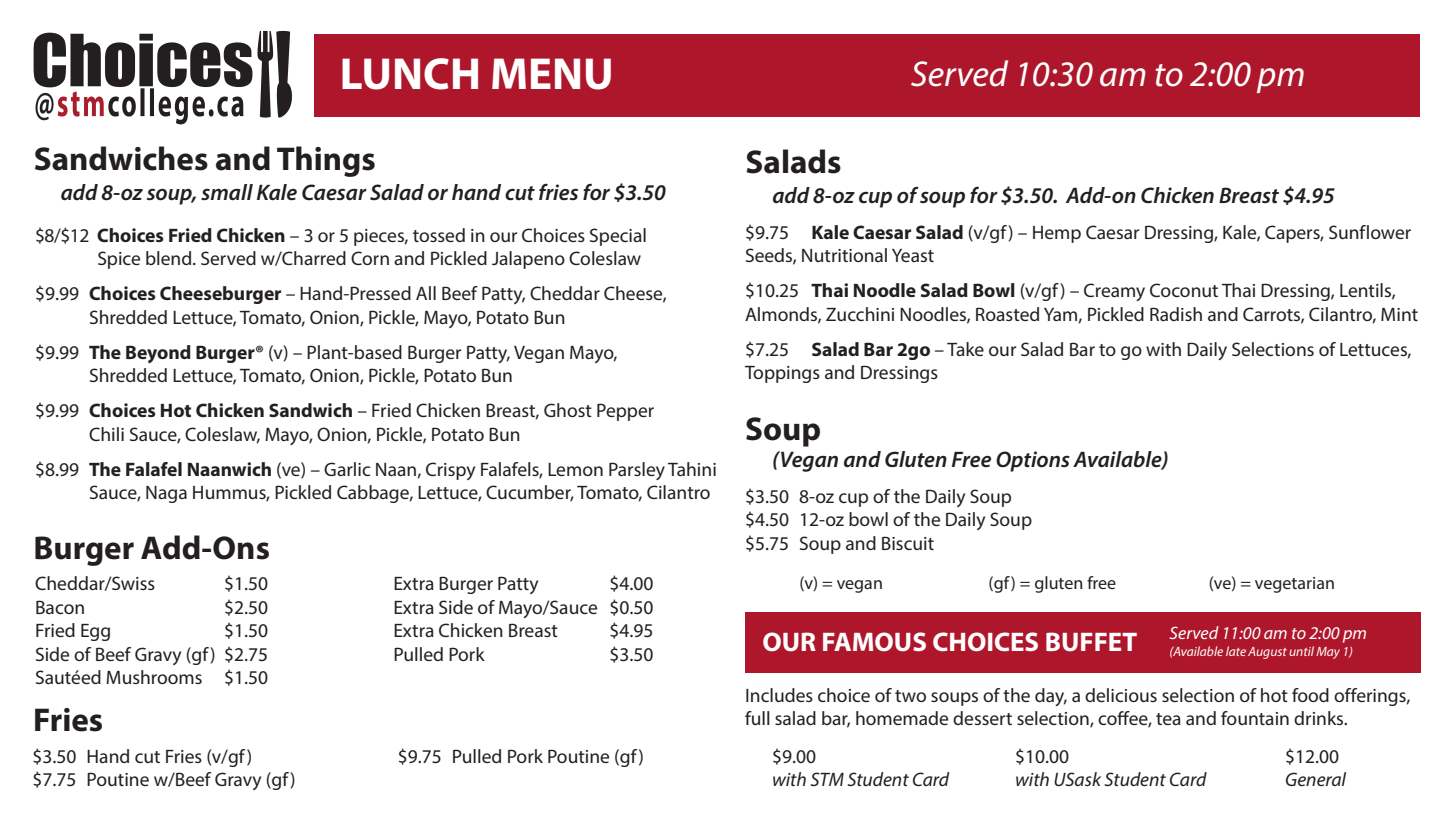
<style>
.page{position:relative;width:1454px;height:824px;background:#fff}
.page>*{position:absolute;margin:0;border:0;box-sizing:border-box;transform-origin:0 0}
.t1{font:700 45px "Myriad Pro";color:#fff}
.t2{font:italic 36px "Myriad Pro";color:#fff}
.t3{font:700 33px "Myriad Pro";color:#231f20}
.t4{font:700 27px "Myriad Pro";color:#fff}
.t5{font:italic 600 22.5px "Myriad Pro";color:#231f20}
.t6{font:19.5px/23.4px "Myriad Pro";color:#231f20}
.t7{font:italic 19.5px "Myriad Pro";color:#231f20}
.t8{font:18px "Myriad Pro";color:#231f20}
.t9{font:italic 18px "Myriad Pro";color:#fff}
.t10{font:italic 13.5px "Myriad Pro";color:#fff}
.s1{font-weight:700}
</style>
<div class="page">
<div style="left:314px;top:34px;width:1106px;height:82px;background:#ae172b"></div>
<img style="left:33px;top:30px;width:259px;height:95px">
<div style="left:745px;top:612px;width:675px;height:60px;background:#ae172b"></div>
<p class="t1" style="left:340px;top:44px;width:276px">LUNCH MENU</p>
<p class="t3" style="left:34px;top:138px;width:344px">Sandwiches and Things</p>
<p class="t5" style="left:61px;top:178px;width:606px">add 8-oz soup, small Kale Caesar Salad or hand cut fries for $3.50</p>
<p class="t6" style="left:35px;top:223px;width:613px;text-align:right">$8/$12 <span class="s1">Choices Fried Chicken</span> – 3 or 5 pieces, tossed in our Choices Special<br>Spice blend. Served w/Charred Corn and Pickled Jalapeno Coleslaw</p>
<p class="t6" style="left:89px;top:282px;width:579px;text-indent:-54px">$9.99 <span class="s1">Choices Cheeseburger</span> – Hand-Pressed All Beef Patty, Cheddar Cheese,<br>Shredded Lettuce, Tomato, Onion, Pickle, Mayo, Potato Bun</p>
<p class="t6" style="left:89px;top:340px;width:530px;text-indent:-54px">$9.99 <span class="s1">The Beyond Burger®</span> (v) – Plant-based Burger Patty, Vegan Mayo,<br>Shredded Lettuce, Tomato, Onion, Pickle, Potato Bun</p>
<p class="t6" style="left:89px;top:398px;width:566px;text-indent:-54px">$9.99 <span class="s1">Choices Hot Chicken Sandwich</span> – Fried Chicken Breast, Ghost Pepper<br>Chili Sauce, Coleslaw, Mayo, Onion, Pickle, Potato Bun</p>
<p class="t6" style="left:89px;top:457px;width:629px;text-indent:-54px">$8.99 <span class="s1">The Falafel Naanwich</span> (ve) – Garlic Naan, Crispy Falafels, Lemon Parsley Tahini<br>Sauce, Naga Hummus, Pickled Cabbage, Lettuce, Cucumber, Tomato, Cilantro</p>
<p class="t3" style="left:34px;top:526px;width:238px">Burger Add-Ons</p>
<p class="t2" style="left:910px;top:52px;width:396px">Served 10:30 am to 2:00 pm</p>
<p class="t3" style="left:745px;top:140px;width:97px">Salads</p>
<p class="t5" style="left:772px;top:181px;width:564px">add 8-oz cup of soup for $3.50. Add-on Chicken Breast $4.95</p>
<p class="t6" style="left:745px;top:220px;width:668px">$9.75 <span class="s1">Kale Caesar Salad</span> (v/gf) – Hemp Caesar Dressing, Kale, Capers, Sunflower<br>Seeds, Nutritional Yeast</p>
<p class="t6" style="left:745px;top:279px;width:675px">$10.25 <span class="s1">Thai Noodle Salad Bowl</span> (v/gf) – Creamy Coconut Thai Dressing, Lentils,<br>Almonds, Zucchini Noodles, Roasted Yam, Pickled Radish and Carrots, Cilantro, Mint</p>
<p class="t6" style="left:745px;top:337px;width:668px">$7.25 <span class="s1">Salad Bar 2go</span> – Take our Salad Bar to go with Daily Selections of Lettuces,<br>Toppings and Dressings</p>
<p class="t3" style="left:745px;top:407px;width:78px">Soup</p>
<p class="t5" style="left:772px;top:445px;width:398px">(Vegan and Gluten Free Options Available)</p>
<p class="t6" style="left:745px;top:484px;width:268px">$3.50 8-oz cup of the Daily Soup</p>
<p class="t6" style="left:745px;top:508px;width:288px">$4.50 12-oz bowl of the Daily Soup</p>
<p class="t6" style="left:745px;top:531px;width:191px">$5.75 Soup and Biscuit</p>
<p class="t6" style="left:35px;top:571px;width:122px">Cheddar/Swiss</p>
<p class="t6" style="left:224px;top:571px;width:46px">$1.50</p>
<p class="t8" style="left:799px;top:572px;width:85px">(v) = vegan</p>
<p class="t8" style="left:988px;top:572px;width:129px">(gf) = gluten free</p>
<p class="t8" style="left:1208px;top:572px;width:128px">(ve) = vegetarian</p>
<p class="t6" style="left:35px;top:595px;width:52px">Bacon</p>
<p class="t6" style="left:224px;top:595px;width:46px">$2.50</p>
<p class="t6" style="left:35px;top:618px;width:78px">Fried Egg</p>
<p class="t6" style="left:393px;top:571px;width:147px">Extra Burger Patty</p>
<p class="t6" style="left:609px;top:571px;width:46px">$4.00</p>
<p class="t6" style="left:393px;top:595px;width:262px">Extra Side of Mayo/Sauce $0.50<br>Extra Chicken Breast</p>
<p class="t6" style="left:35px;top:618px;width:235px;text-align:right">$1.50<br>Side of Beef Gravy (gf) $2.75</p>
<p class="t6" style="left:35px;top:665px;width:235px">Sautéed Mushrooms $1.50</p>
<p class="t6" style="left:609px;top:618px;width:46px">$4.95</p>
<p class="t9" style="left:1169px;top:622px;width:199px">Served 11:00 am to 2:00 pm</p>
<p class="t10" style="left:1169px;top:642px;width:185px">(Available late August until May 1)</p>
<p class="t4" style="left:762px;top:624px;width:376px">OUR FAMOUS CHOICES BUFFET</p>
<p class="t6" style="left:745px;top:683px;width:667px">Includes choice of two soups of the day, a delicious selection of hot food offerings, full salad bar, homemade dessert selection, coffee, tea and fountain drinks.</p>
<p class="t6" style="left:772px;top:744px;width:46px">$9.00</p>
<p class="t6" style="left:1015px;top:744px;width:56px">$10.00</p>
<p class="t6" style="left:1285px;top:744px;width:56px">$12.00</p>
<p class="t7" style="left:772px;top:767px;width:179px">with STM Student Card</p>
<p class="t7" style="left:1015px;top:767px;width:193px">with USask Student Card</p>
<p class="t7" style="left:1285px;top:767px;width:62px">General</p>
<p class="t6" style="left:393px;top:642px;width:93px">Pulled Pork</p>
<p class="t6" style="left:609px;top:642px;width:46px">$3.50</p>
<p class="t3" style="left:33px;top:698px;width:72px">Fries</p>
<p class="t6" style="left:33px;top:744px;width:264px">$3.50 Hand cut Fries (v/gf) $7.75 Poutine w/Beef Gravy (gf)</p>
<p class="t6" style="left:398px;top:744px;width:248px">$9.75 Pulled Pork Poutine (gf)</p>
</div>
